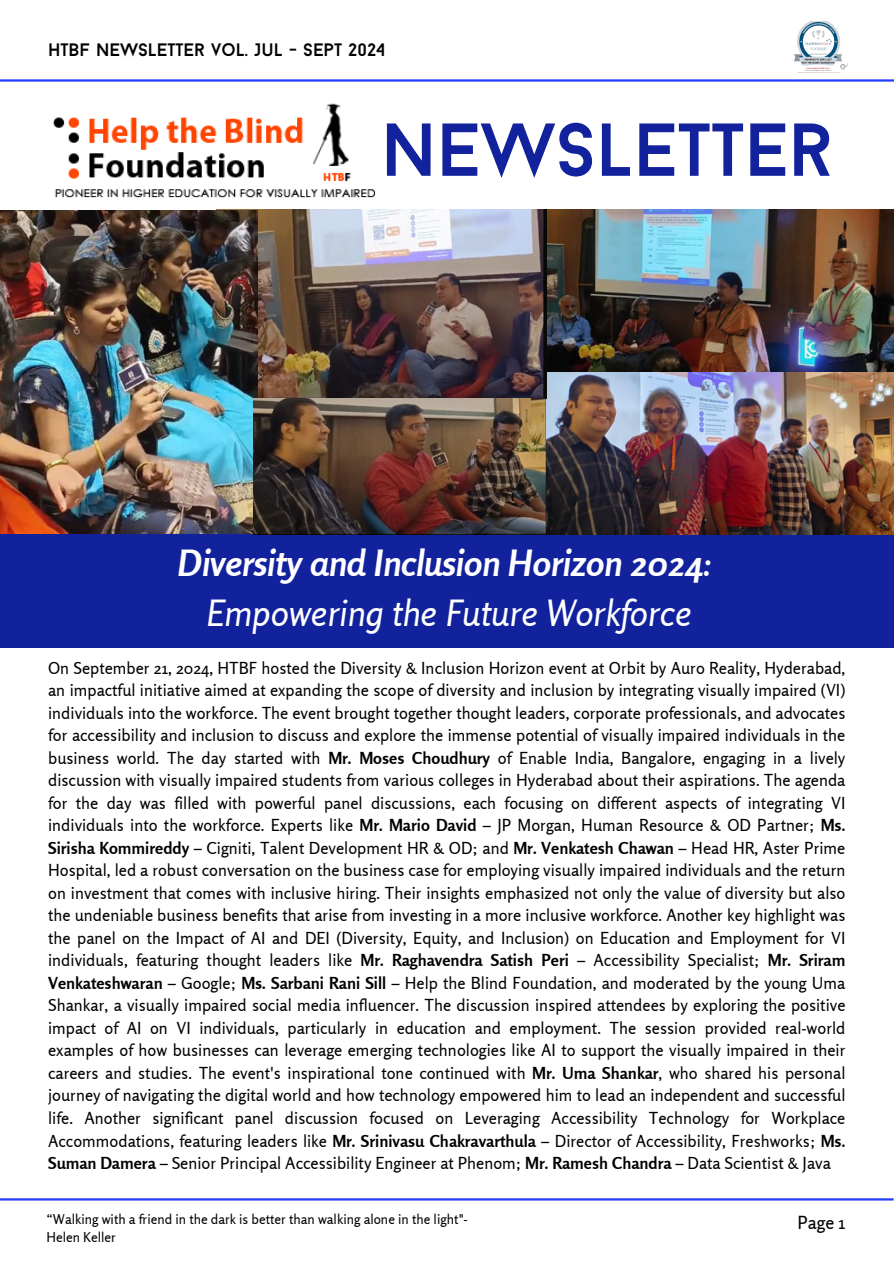
<style>
.page{position:relative;width:894px;height:1264px;background:#fff}
.page>*{position:absolute;margin:0;border:0;box-sizing:border-box;transform-origin:0 0}
.t1{font:74.7px "Baron Neue";color:#12229d}
.t2{font:italic 700 36px/49.5px "Rosario";color:#fff;text-align:center}
.t3{font:18px "Baron Neue";color:#000}
.t4{font:18px "Rosario";color:#000}
.t5{font:16.5px/22.5px "Rosario";color:#000;text-align:justify}
.t6{font:13.5px/18px "Rosario";color:#000}
.s1{font-weight:400}
.s2{font-weight:700}
</style>
<div class="page">
<img style="left:545px;top:209px;width:348px;height:323px">
<img style="left:53px;top:103px;width:323px;height:95px">
<div style="left:0;top:532px;width:893px;height:115px;background:#12229d"></div>
<hr style="left:0;top:79px;width:893px;height:3px;background:#233dff">
<img style="left:794px;top:22px;width:54px;height:49px">
<hr style="left:0;top:1198px;width:893px;height:2px;background:#233dff">
<img style="left:216px;top:209px;width:330px;height:189px">
<img style="left:0;top:210px;width:258px;height:323px">
<img style="left:253px;top:398px;width:292px;height:136px">
<p class="t3" style="left:48px;top:43px;width:339px">HTBF NEWSLETTER VOL. JUL - SEPT 2024</p>
<p class="t1" style="left:381px;top:120px;width:453px">NEWSLETTER</p>
<p class="t2" style="left:178px;top:538px;width:535px">Diversity and Inclusion Horizon 2024<span class="s1">:<br>Empowering the Future Workforce</span></p>
<h3 class="t5" style="left:48px;top:656px;width:798px">On September 21, 2024, HTBF hosted the Diversity &amp; Inclusion Horizon event at Orbit by Auro Reality, Hyderabad, an impactful initiative aimed at expanding the scope of diversity and inclusion by integrating visually impaired (VI) individuals into the workforce. The event brought together thought leaders, corporate professionals, and advocates for accessibility and inclusion to discuss and explore the immense potential of visually impaired individuals in the business world. The day started with <span class="s2">Mr. Moses Choudhury</span> of Enable India, Bangalore, engaging in a lively discussion with visually impaired students from various colleges in Hyderabad about their aspirations. The agenda for the day was filled with powerful panel discussions, each focusing on different aspects of integrating VI individuals into the workforce. Experts like <span class="s2">Mr. Mario David</span> – JP Morgan, Human Resource &amp; OD Partner; <span class="s2">Ms.<br>Sirisha Kommireddy</span> – Cigniti, Talent Development HR &amp; OD; and <span class="s2">Mr. Venkatesh Chawan</span> – Head HR, Aster Prime Hospital, led a robust conversation on the business case for employing visually impaired individuals and the return on investment that comes with inclusive hiring. Their insights emphasized not only the value of diversity but also the undeniable business benefits that arise from investing in a more inclusive workforce. Another key highlight was the panel on the Impact of AI and DEI (Diversity, Equity, and Inclusion) on Education and Employment for VI individuals, featuring thought leaders like <span class="s2">Mr. Raghavendra Satish Peri</span> – Accessibility Specialist; <span class="s2">Mr. Sriram Venkateshwaran</span> – Google; <span class="s2">Ms. Sarbani Rani Sill</span> – Help the Blind Foundation, and moderated by the young Uma Shankar, a visually impaired social media influencer. The discussion inspired attendees by exploring the positive impact of AI on VI individuals, particularly in education and employment. The session provided real-world examples of how businesses can leverage emerging technologies like AI to support the visually impaired in their careers and studies. The event's inspirational tone continued with <span class="s2">Mr. Uma Shankar</span>, who shared his personal journey of navigating the digital world and how technology empowered him to lead an independent and successful life. Another significant panel discussion focused on Leveraging Accessibility Technology for Workplace Accommodations, featuring leaders like <span class="s2">Mr. Srinivasu Chakravarthula</span> – Director of Accessibility, Freshworks; <span class="s2">Ms.<br>Suman Damera</span> – Senior Principal Accessibility Engineer at Phenom; <span class="s2">Mr. Ramesh Chandra</span> – Data Scientist &amp; Java</h3>
<h3 class="t6" style="left:46px;top:1209px;width:423px">“Walking with a friend in the dark is better than walking alone in the light"-<br>Helen Keller</h3>
<h2 class="t4" style="left:797px;top:1211px;width:49px">Page 1</h2>
</div>
